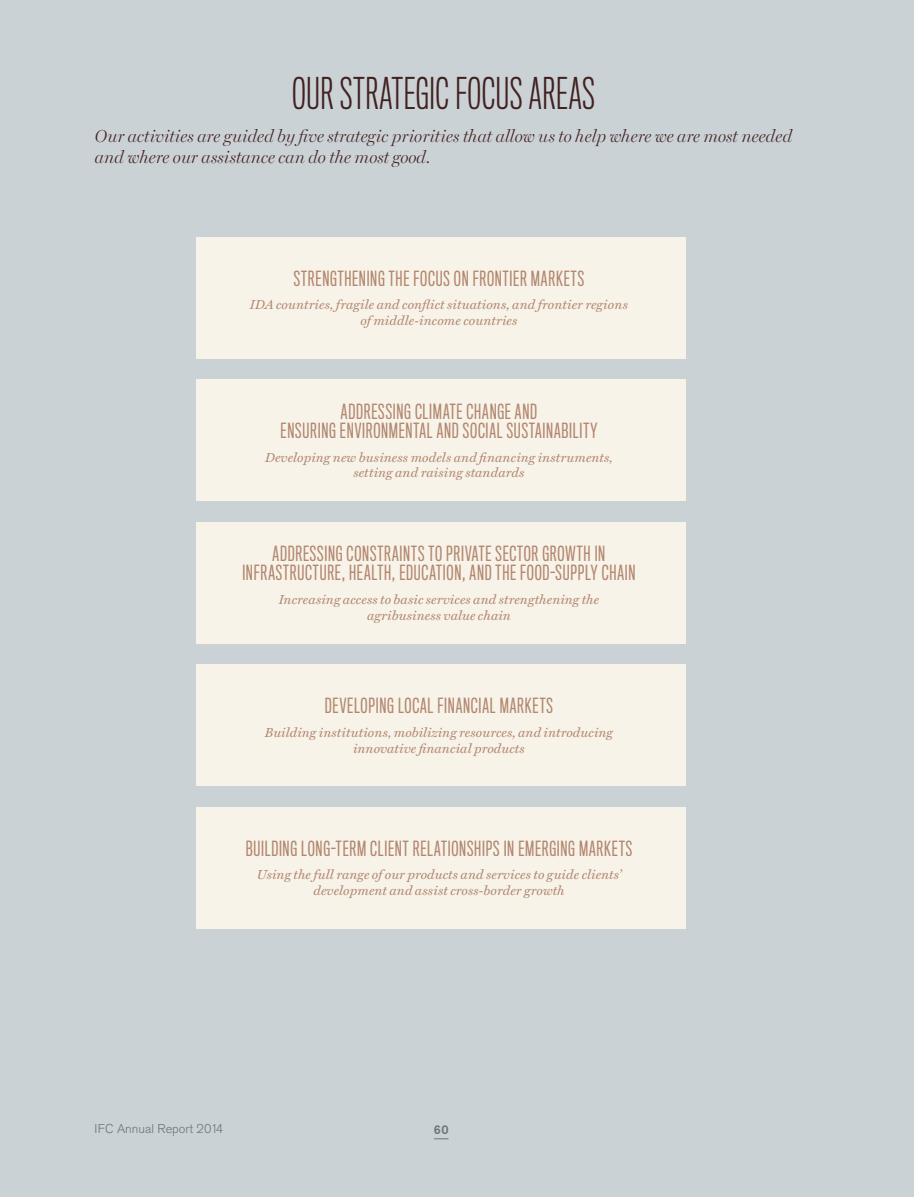
<style>
.page{position:relative;width:914px;height:1197px;background:#cbd2d6}
.page>*{position:absolute;margin:0;border:0;box-sizing:border-box;transform-origin:0 0}
.t1{font:300 40.25px "Titling Gothic FB Comp";letter-spacing:.02em;color:#422020}
.t2{font:19.25px/19.2px "Titling Gothic FB Comp";letter-spacing:.04em;color:#b28770;text-align:center}
.t3{font:italic 300 17.5px/21px "Miller Display";letter-spacing:.01em;color:#422020}
.t4{font:italic 13.12px/15.8px "Miller Text";letter-spacing:.01em;color:#b28770;text-align:center}
.t5{font:300 12.6px "Akzidenz Grotesk BE";color:#6a747b}
.t6{font:500 12.6px "Akzidenz Grotesk BE";color:#6a747b}
</style>
<div class="page">
<div style="left:197px;top:237px;width:489px;height:121px;background:#f8f3e8"></div>
<div style="left:197px;top:379px;width:489px;height:122px;background:#f8f3e8"></div>
<div style="left:197px;top:522px;width:489px;height:122px;background:#f8f3e8"></div>
<div style="left:197px;top:664px;width:489px;height:122px;background:#f8f3e8"></div>
<div style="left:197px;top:807px;width:489px;height:122px;background:#f8f3e8"></div>
<svg style="left:434px;top:1139px;width:14px;height:1px"></svg>
<h1 class="t1" style="left:292px;top:71px;width:304px">OUR STRATEGIC FOCUS AREAS</h1>
<h3 class="t3" style="left:95px;top:126px;width:698px">Our activities are guided by five strategic priorities that allow us to help where we are most needed and where our assistance can do the most good.</h3>
<h2 class="t2" style="left:294px;top:269px;width:292px">STRENGTHENING THE FOCUS ON FRONTIER MARKETS</h2>
<p class="t4" style="left:250px;top:297px;width:379px">IDA countries, fragile and conflict situations, and frontier regions of middle-income countries</p>
<h2 class="t2" style="left:281px;top:402px;width:318px">ADDRESSING CLIMATE CHANGE AND<br>ENSURING ENVIRONMENTAL AND SOCIAL SUSTAINABILITY</h2>
<p class="t4" style="left:265px;top:449px;width:349px">Developing new business models and financing instruments, setting and raising standards</p>
<h2 class="t2" style="left:242px;top:545px;width:395px">ADDRESSING CONSTRAINTS TO PRIVATE SECTOR GROWTH IN<br>INFRASTRUCTURE, HEALTH, EDUCATION, AND THE FOOD-SUPPLY CHAIN</h2>
<p class="t4" style="left:279px;top:592px;width:322px">Increasing access to basic services and strengthening the agribusiness value chain</p>
<h2 class="t2" style="left:325px;top:697px;width:229px">DEVELOPING LOCAL FINANCIAL MARKETS</h2>
<p class="t4" style="left:265px;top:725px;width:349px">Building institutions, mobilizing resources, and introducing innovative financial products</p>
<h2 class="t2" style="left:246px;top:839px;width:388px">BUILDING LONG-TERM CLIENT RELATIONSHIPS IN EMERGING MARKETS</h2>
<p class="t4" style="left:257px;top:867px;width:366px">Using the full range of our products and services to guide clients’ development and assist cross-border growth</p>
<p class="t5" style="left:94px;top:1122px;width:130px">IFC Annual Report 2014</p>
<p class="t6" style="left:434px;top:1121px;width:16px">60</p>
</div>
